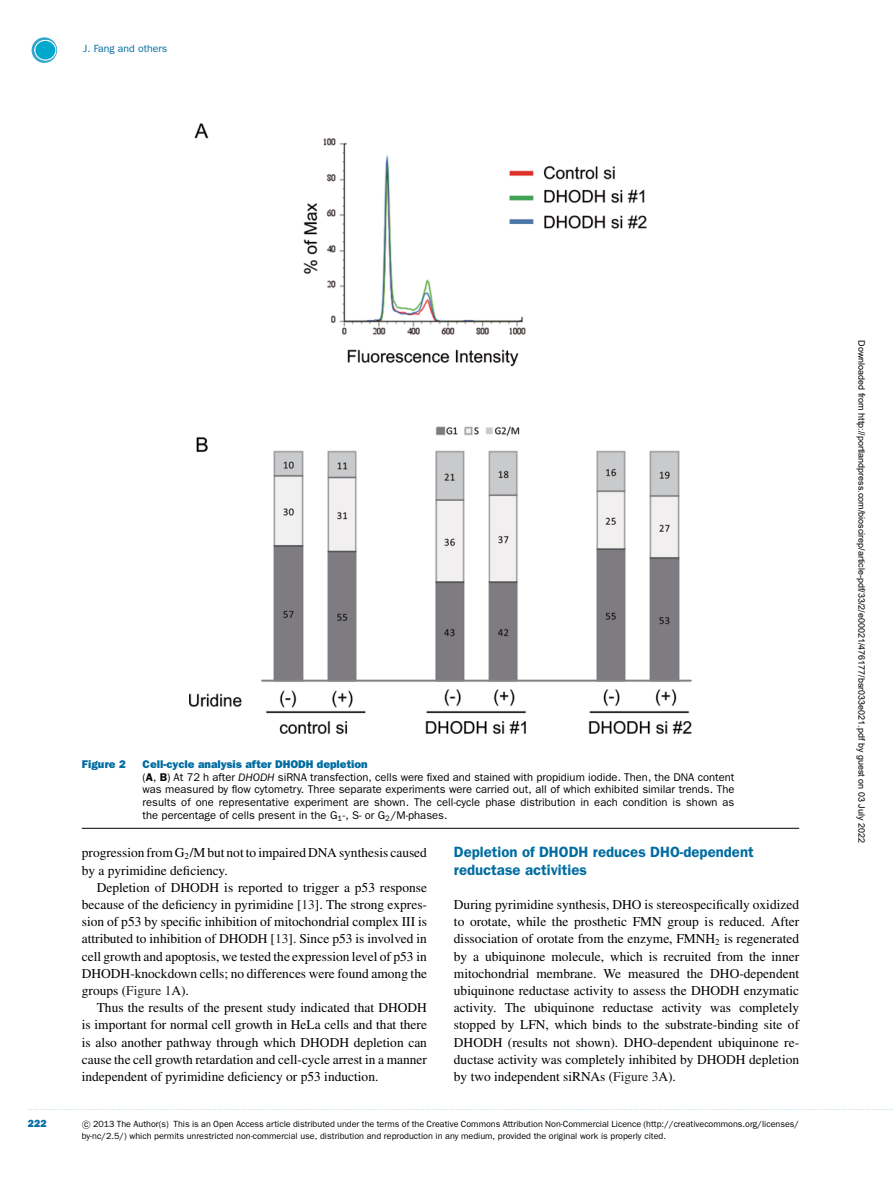
<style>
.page{position:relative;width:893px;height:1183px;background:#fff}
.page>*{position:absolute;margin:0;border:0;box-sizing:border-box;transform-origin:0 0}
.t1{font:600 15px/17.2px "Franklin Gothic";color:#006ca0}
.t2{font:13.5px/17.2px "Times";color:#000;text-align:justify}
.t3{font:11.25px/12.8px "Franklin Gothic";color:#000}
.t4{font:800 11.25px "Franklin Gothic";color:#006ca0}
.t5{font:10.5px "Franklin Gothic";color:#006ca0}
.t6{font:800 10.5px "Franklin Gothic";color:#006ca0}
.t7{font:9px/12px "Franklin Gothic";color:#000}
.t8{font:9px "Arial";color:#000}
.s1{font-weight:800;color:#006ca0}
.s2{font-weight:600}
.s3{font-style:italic}
.s4{color:#231f20}
.s5{font-family:"CMSY10"}
</style>
<div class="page">
<svg style="left:32px;top:37px;width:25px;height:26px"></svg>
<svg style="left:34px;top:39px;width:23px;height:22px"></svg>
<div style="left:35px;top:41px;width:20px;height:18px;background:#00a8cb;border-radius:50%"></div>
<img style="left:190px;top:123px;width:502px;height:610px">
<hr style="left:82px;top:827px;width:717px;height:1px;background:#000">
<p class="t5" style="left:83px;top:45px;width:86px">J. Fang and others</p>
<p class="t4" style="left:82px;top:760px;width:46px">Figure 2</p>
<p class="t3" style="left:143px;top:758px;width:593px"><span class="s1">Cell-cycle analysis after DHODH depletion<br></span>(<span class="s2">A</span>, <span class="s2">B</span>) At 72 h after <span class="s3">DHODH</span> siRNA transfection, cells were fixed and stained with propidium iodide. Then, the DNA content was measured by flow cytometry. Three separate experiments were carried out, all of which exhibited similar trends. The results of one representative experiment are shown. The cell-cycle phase distribution in each condition is shown as the percentage of cells present in the G<sub>1</sub>-, S- or G<sub>2</sub>/M-phases.</p>
<p class="t2" style="left:82px;top:845px;width:347px">progression from G<sub>2</sub>/M but not to impaired DNA synthesis caused by a pyrimidine deficiency.</p>
<p class="t2" style="left:82px;top:879px;width:347px;text-indent:15px">Depletion of DHODH is reported to trigger a p53 response because of the deficiency in pyrimidine [<span class="s4">13</span>]. The strong expres&shy;sion of p53 by specific inhibition of mitochondrial complex III is attributed to inhibition of DHODH [<span class="s4">13</span>]. Since p53 is involved in cell growth and apoptosis, we tested the expression level of p53 in DHODH-knockdown cells; no differences were found among the groups (<span class="s4">Figure 1</span>A).</p>
<p class="t2" style="left:82px;top:999px;width:347px;text-indent:15px">Thus the results of the present study indicated that DHODH is important for normal cell growth in HeLa cells and that there is also another pathway through which DHODH depletion can cause the cell growth retardation and cell-cycle arrest in a manner independent of pyrimidine deficiency or p53 induction.</p>
<p class="t1" style="left:454px;top:844px;width:301px">Depletion of DHODH reduces DHO-dependent reductase activities</p>
<p class="t2" style="left:454px;top:896px;width:347px">During pyrimidine synthesis, DHO is stereospecifically oxidized to orotate, while the prosthetic FMN group is reduced. After dissociation of orotate from the enzyme, FMNH<sub>2</sub> is regenerated by a ubiquinone molecule, which is recruited from the inner mitochondrial membrane. We measured the DHO-dependent ubiquinone reductase activity to assess the DHODH enzymatic activity. The ubiquinone reductase activity was completely stopped by LFN, which binds to the substrate-binding site of DHODH (results not shown). DHO-dependent ubiquinone re&shy;ductase activity was completely inhibited by DHODH depletion by two independent siRNAs (<span class="s4">Figure 3</span>A).</p>
<p class="t6" style="left:28px;top:1119px;width:20px">222</p>
<p class="t7" style="left:82px;top:1118px;width:719px"><span class="s5">-</span>c 2013 The Author(s) This is an Open Access article distributed under the terms of the Creative Commons Attribution Non-Commercial Licence (http://creativecommons.org/licenses/ by-nc/2.5/) which permits unrestricted non-commercial use, distribution and reproduction in any medium, provided the original work is properly cited.</p>
<p class="t8" style="left:865px;top:340px;width:504px;rotate:90deg">Downloaded from http://portlandpress.com/bioscirep/article-pdf/33/2/e00021/476177/bsr033e021.pdf by guest on 03 July 2022</p>
</div>
